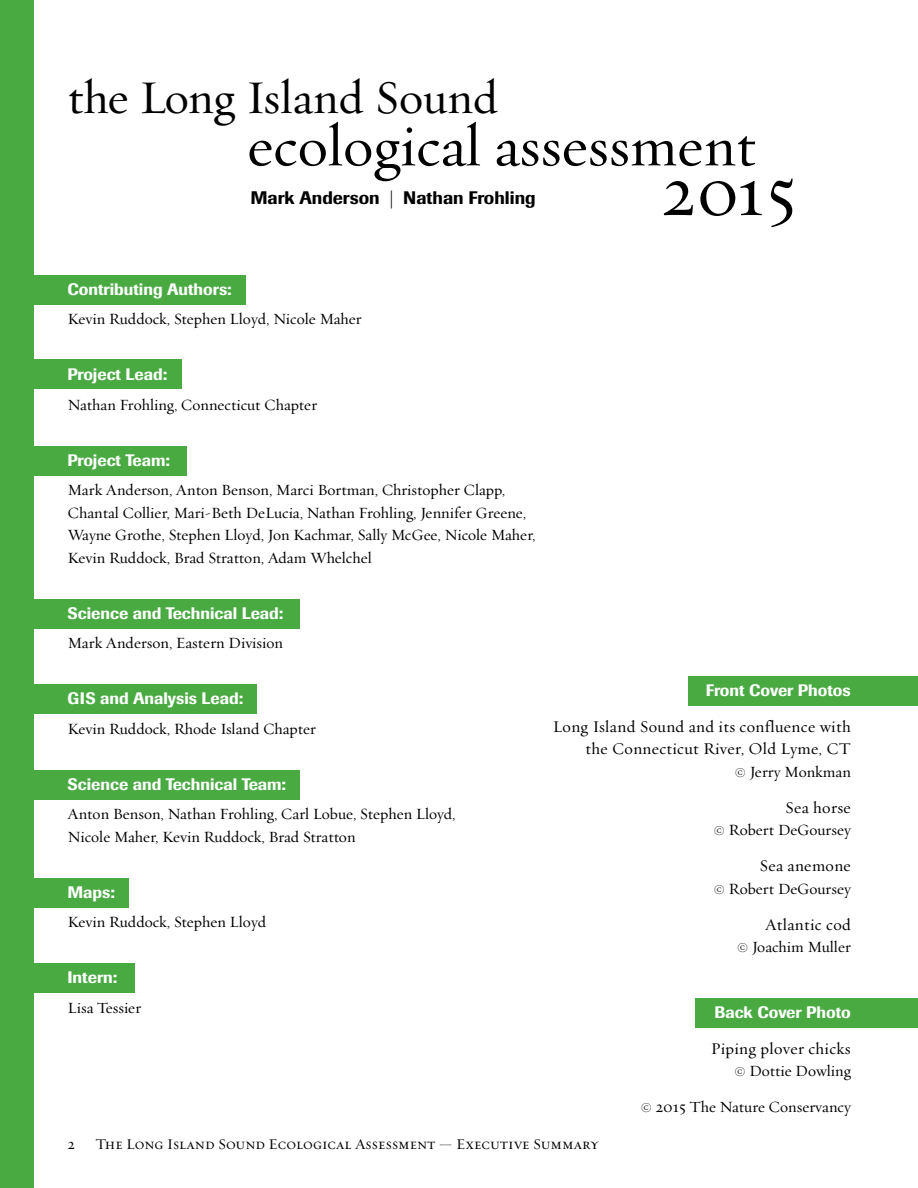
<style>
.page{position:relative;width:918px;height:1188px;background:#fff}
.page>*{position:absolute;margin:0;border:0;box-sizing:border-box;transform-origin:0 0}
.t1{font:70.5px "Oakleaf Swash SC Roman";color:#000}
.t2{font:58.95px "Oakleaf";color:#000}
.t3{font:47.25px "Oakleaf";color:#000}
.t4{font:500 18px "Imago";color:#000}
.t5{font:500 16.5px "Imago";color:#fff}
.t6{font:16.5px/22.5px "Oakleaf";letter-spacing:.02em;color:#000;text-align:right}
.t7{font:15.75px/22.5px "Oakleaf";color:#000}
.t8{font:15px "Oakleaf Small Caps Roman";color:#000}
.s1{font-weight:300}
</style>
<div class="page">
<div style="left:0;top:275px;width:246px;height:29px;background:#49aa42"></div>
<div style="left:0;top:600px;width:300px;height:29px;background:#49aa42"></div>
<div style="left:0;top:446px;width:186px;height:30px;background:#49aa42"></div>
<div style="left:689px;top:676px;width:229px;height:29px;background:#49aa42"></div>
<div style="left:696px;top:998px;width:222px;height:29px;background:#49aa42"></div>
<div style="left:0;top:770px;width:300px;height:30px;background:#49aa42"></div>
<div style="left:0;top:684px;width:257px;height:29px;background:#49aa42"></div>
<div style="left:0;top:879px;width:128px;height:29px;background:#49aa42"></div>
<div style="left:0;top:963px;width:135px;height:29px;background:#49aa42"></div>
<div style="left:0;top:359px;width:181px;height:29px;background:#49aa42"></div>
<div style="left:0;top:0;width:34px;height:1188px;background:#49aa42"></div>
<h3 class="t3" style="left:68px;top:67px;width:432px">the Long Island Sound</h3>
<h2 class="t2" style="left:247px;top:109px;width:510px">ecological assessment</h2>
<h1 class="t1" style="left:660px;top:147px;width:138px">2015</h1>
<p class="t4" style="left:250px;top:187px;width:287px">Mark Anderson <span class="s1">|</span> Nathan Frohling</p>
<p class="t5" style="left:68px;top:279px;width:166px">Contributing Authors:</p>
<p class="t7" style="left:68px;top:307px;width:296px">Kevin Ruddock, Stephen Lloyd, Nicole Maher</p>
<p class="t5" style="left:68px;top:365px;width:101px">Project Lead:</p>
<p class="t7" style="left:68px;top:393px;width:251px">Nathan Frohling, Connecticut Chapter</p>
<p class="t5" style="left:68px;top:450px;width:104px">Project Team:</p>
<p class="t7" style="left:68px;top:478px;width:470px">Mark Anderson, Anton Benson, Marci Bortman, Christopher Clapp, Chantal Collier, Mari-Beth DeLucia, Nathan Frohling, Jennifer Greene, Wayne Grothe, Stephen Lloyd, Jon Kachmar, Sally McGee, Nicole Maher, Kevin Ruddock, Brad Stratton, Adam Whelchel</p>
<p class="t5" style="left:68px;top:603px;width:217px">Science and Technical Lead:</p>
<p class="t7" style="left:68px;top:631px;width:217px">Mark Anderson, Eastern Division</p>
<p class="t5" style="left:68px;top:689px;width:177px">GIS and Analysis Lead:</p>
<p class="t7" style="left:68px;top:717px;width:250px">Kevin Ruddock, Rhode Island Chapter</p>
<p class="t5" style="left:68px;top:774px;width:220px">Science and Technical Team:</p>
<p class="t7" style="left:68px;top:802px;width:390px">Anton Benson, Nathan Frohling, Carl Lobue, Stephen Lloyd,<br>Nicole Maher, Kevin Ruddock, Brad Stratton</p>
<p class="t5" style="left:68px;top:882px;width:49px">Maps:</p>
<p class="t7" style="left:68px;top:910px;width:200px">Kevin Ruddock, Stephen Lloyd</p>
<p class="t5" style="left:68px;top:968px;width:51px">Intern:</p>
<p class="t7" style="left:68px;top:996px;width:75px">Lisa Tessier</p>
<p class="t5" style="left:706px;top:680px;width:147px">Front Cover Photos</p>
<p class="t6" style="left:553px;top:715px;width:299px">Long Island Sound and its confluence with the Connecticut River, Old Lyme, CT</p>
<p class="t7" style="left:735px;top:760px;width:118px">© Jerry Monkman</p>
<p class="t6" style="left:785px;top:796px;width:67px">Sea horse</p>
<p class="t7" style="left:714px;top:818px;width:138px">© Robert DeGoursey</p>
<p class="t6" style="left:759px;top:854px;width:93px">Sea anemone</p>
<p class="t7" style="left:714px;top:877px;width:138px">© Robert DeGoursey</p>
<p class="t6" style="left:765px;top:913px;width:87px">Atlantic cod</p>
<p class="t7" style="left:737px;top:935px;width:115px">© Joachim Muller</p>
<p class="t5" style="left:714px;top:1002px;width:138px">Back Cover Photo</p>
<p class="t6" style="left:711px;top:1036px;width:141px">Piping plover chicks</p>
<p class="t7" style="left:734px;top:1059px;width:118px">© Dottie Dowling</p>
<p class="t7" style="left:641px;top:1095px;width:212px">© 2015 The Nature Conservancy</p>
<p class="t8" style="left:68px;top:1135px;width:9px">2</p>
<p class="t8" style="left:95px;top:1135px;width:505px">The Long Island Sound Ecological Assessment — Executive Summary</p>
</div>
